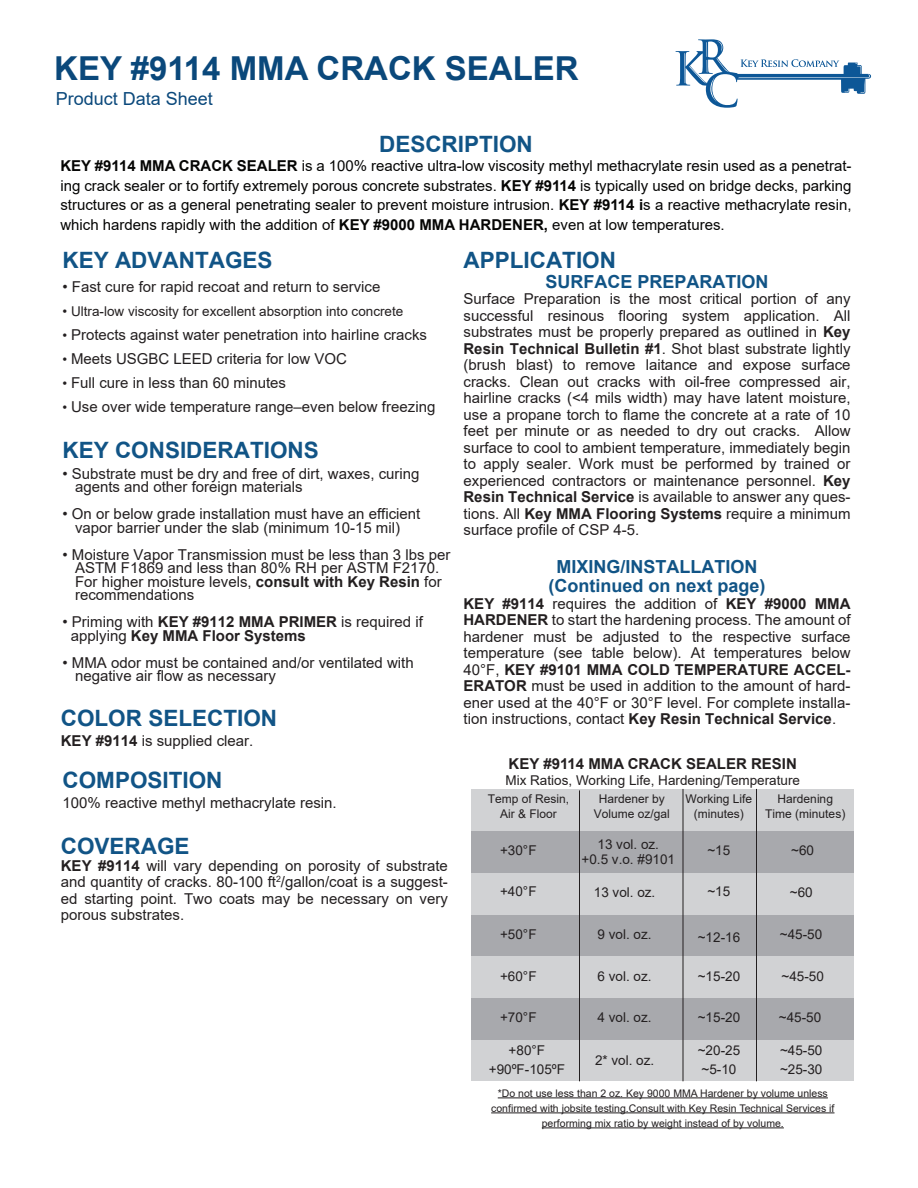
<style>
.page{position:relative;width:918px;height:1188px;background:#fff}
.page>*{position:absolute;margin:0;border:0;box-sizing:border-box;transform-origin:0 0}
.t1{font:700 33px "Arial";color:#0a487b}
.t2{font:700 22.5px "Arial";color:#115486}
.t3{font:700 18px/19.5px "Arial";color:#115486;text-align:center}
.t4{font:18px "Arial";color:#0a487b}
.t5{font:15px/16.5px "Arial";color:#231f20;text-align:justify}
.t6{font:15px/19.5px "Arial";color:#050504;text-align:justify}
.t7{font:700 15px/13.5px "Arial";color:#231f20}
.t8{font:13.5px/19.5px "Arial";color:#231f20;text-align:center}
.t9{font:12px/15px "Arial";color:#231f20;text-align:center}
.t10{font:10.5px/15px "Arial";color:#231f20;text-align:center}
.s1{font-weight:700}
.s2{font-size:13.5px}
.s3{font-weight:400}
</style>
<div class="page">
<div style="left:472px;top:1040px;width:382px;height:41px;background:#d1d2d4"></div>
<div style="left:472px;top:789px;width:382px;height:42px;background:#d1d2d4"></div>
<div style="left:472px;top:831px;width:382px;height:42px;background:#a8a9ad"></div>
<div style="left:472px;top:956px;width:382px;height:42px;background:#d1d2d4"></div>
<div style="left:471px;top:998px;width:383px;height:42px;background:#a8a9ad"></div>
<div style="left:472px;top:915px;width:382px;height:41px;background:#a8a9ad"></div>
<div style="left:472px;top:873px;width:382px;height:42px;background:#d1d2d4"></div>
<hr style="left:683px;top:789px;width:1px;height:292px;background:#231f20">
<hr style="left:756px;top:789px;width:1px;height:292px;background:#231f20">
<hr style="left:579px;top:790px;width:1px;height:291px;background:#231f20">
<hr style="left:498px;top:1098px;width:330px;height:1px;background:#231f20">
<hr style="left:491px;top:1113px;width:344px;height:1px;background:#231f20">
<hr style="left:542px;top:1128px;width:242px;height:1px;background:#231f20">
<svg style="left:675px;top:39px;width:196px;height:69px"></svg>
<h1 class="t1" style="left:54px;top:45px;width:526px">KEY #9114 MMA CRACK SEALER</h1>
<p class="t4" style="left:56px;top:86px;width:159px">Product Data Sheet</p>
<h2 class="t2" style="left:379px;top:128px;width:155px">DESCRIPTION</h2>
<p class="t6" style="left:60px;top:156px;width:793px"><span class="s1">KEY #9114 MMA CRACK SEALER</span> is a 100% reactive ultra-low viscosity methyl methacrylate resin used as a penetrat&shy;ing crack sealer or to fortify extremely porous concrete substrates. <span class="s1">KEY #9114</span> is typically used on bridge decks, parking structures or as a general penetrating sealer to prevent moisture intrusion. <span class="s1">KEY #9114 i</span>s a reactive methacrylate resin, which hardens rapidly with the addition of <span class="s1">KEY #9000 MMA HARDENER,</span> even at low temperatures.</p>
<h2 class="t2" style="left:63px;top:245px;width:212px">KEY ADVANTAGES</h2>
<p class="t5" style="left:63px;top:279px;width:319px">• Fast cure for rapid recoat and return to service</p>
<p class="t8" style="left:63px;top:302px;width:342px">• Ultra-low viscosity for excellent absorption into concrete</p>
<p class="t5" style="left:63px;top:327px;width:366px"><span class="s2">•</span> Protects against water penetration into hairline cracks</p>
<p class="t5" style="left:63px;top:351px;width:286px"><span class="s2">•</span> Meets USGBC LEED criteria for low VOC</p>
<p class="t5" style="left:63px;top:375px;width:225px"><span class="s2">•</span> Full cure in less than 60 minutes</p>
<p class="t5" style="left:63px;top:399px;width:374px"><span class="s2">•</span> Use over wide temperature range–even below freezing</p>
<h2 class="t2" style="left:464px;top:245px;width:154px">APPLICATION</h2>
<p class="t3" style="left:546px;top:272px;width:225px">SURFACE PREPARATION</p>
<p class="t5" style="left:464px;top:291px;width:389px">Surface Preparation is the most critical portion of any successful resinous flooring system application. All substrates must be properly prepared as outlined in <span class="s1">Key Resin Technical Bulletin #1</span>. Shot blast substrate lightly (brush blast) to remove laitance and expose surface cracks. Clean out cracks with oil-free compressed air, hairline cracks (&lt;4 mils width) may have latent moisture, use a propane torch to flame the concrete at a rate of 10 feet per minute or as needed to dry out cracks. Allow surface to cool to ambient temperature, immediately begin to apply sealer. Work must be performed by trained or experienced contractors or maintenance personnel. <span class="s1">Key Resin Technical Service</span> is available to answer any ques&shy;tions. All <span class="s1">Key MMA Flooring Systems</span> require a minimum surface profile of CSP 4-5.</p>
<p class="t3" style="left:549px;top:557px;width:219px">MIXING/INSTALLATION (Continued on next page)</p>
<p class="t5" style="left:464px;top:595px;width:389px"><span class="s1">KEY #9114</span> requires the addition of <span class="s1">KEY #9000 MMA HARDENER</span> to start the hardening process. The amount of hardener must be adjusted to the respective surface temperature (see table below). At temperatures below 40°F, <span class="s1">KEY #9101 MMA COLD TEMPERATURE ACCEL-ERATOR</span> must be used in addition to the amount of hard&shy;ener used at the 40°F or 30°F level. For complete installa&shy;tion instructions, contact <span class="s1">Key Resin Technical Service</span>.</p>
<h2 class="t2" style="left:63px;top:434px;width:258px">KEY CONSIDERATIONS</h2>
<p class="t5" style="left:75px;top:467px;width:346px;line-height:13.5px;text-indent:-13px">• Substrate must be dry and free of dirt, waxes, curing agents and other foreign materials</p>
<p class="t5" style="left:63px;top:507px;width:359px;line-height:13.5px;text-align:center">• On or below grade installation must have an efficient vapor barrier under the slab (minimum 10-15 mil)</p>
<p class="t5" style="left:75px;top:548px;width:377px;line-height:13.5px;text-align:left;text-indent:-13px">• Moisture Vapor Transmission must be less than 3 lbs per ASTM F1869 and less than 80% RH per ASTM F2170.<br>For higher moisture levels, <span class="s1">consult with Key Resin</span> for recommendations</p>
<p class="t7" style="left:71px;top:615px;width:354px;text-indent:-8px"><span class="s3">• Priming with</span> KEY #9112 MMA PRIMER <span class="s3">is required if applying</span> Key MMA Floor Systems</p>
<p class="t5" style="left:75px;top:656px;width:340px;line-height:13.5px;text-indent:-13px">• MMA odor must be contained and/or ventilated with negative air flow as necessary</p>
<h2 class="t2" style="left:61px;top:703px;width:218px">COLOR SELECTION</h2>
<p class="t5" style="left:61px;top:732px;width:194px"><span class="s1">KEY #9114</span> is supplied clear.</p>
<h2 class="t2" style="left:63px;top:764px;width:162px">COMPOSITION</h2>
<p class="t5" style="left:63px;top:794px;width:276px">100% reactive methyl methacrylate resin.</p>
<h2 class="t2" style="left:61px;top:830px;width:130px">COVERAGE</h2>
<p class="t5" style="left:61px;top:857px;width:389px"><span class="s1">KEY #9114</span> will vary depending on porosity of substrate and quantity of cracks. 80-100 ft<sup>2</sup>/gallon/coat is a suggest&shy;ed starting point. Two coats may be necessary on very porous substrates.</p>
<p class="t7" style="left:509px;top:757px;width:290px">KEY #9114 MMA CRACK SEALER RESIN</p>
<p class="t8" style="left:505px;top:771px;width:296px">Mix Ratios, Working Life, Hardening/Temperature</p>
<p class="t9" style="left:594px;top:792px;width:78px">Hardener by<br>Volume oz/gal</p>
<p class="t9" style="left:686px;top:792px;width:68px">Working Life (minutes)</p>
<p class="t9" style="left:765px;top:792px;width:82px">Hardening<br>Time (minutes)</p>
<p class="t9" style="left:488px;top:792px;width:83px">Temp of Resin,<br>Air &amp; Floor</p>
<p class="t8" style="left:500px;top:841px;width:38px">+30°F</p>
<p class="t8" style="left:582px;top:836px;width:95px;line-height:15px">13 vol. oz.<br>+0.5 v.o. #9101</p>
<p class="t8" style="left:707px;top:841px;width:24px">~15</p>
<p class="t8" style="left:707px;top:881px;width:24px">~15</p>
<p class="t8" style="left:698px;top:928px;width:44px">~12-16</p>
<p class="t8" style="left:698px;top:966px;width:44px">~15-20</p>
<p class="t8" style="left:698px;top:1008px;width:44px">~15-20</p>
<p class="t8" style="left:698px;top:1040px;width:44px;text-align:left">~20-25 ~5-10</p>
<p class="t8" style="left:791px;top:841px;width:24px">~60</p>
<p class="t8" style="left:790px;top:882px;width:24px">~60</p>
<p class="t8" style="left:780px;top:924px;width:44px">~45-50</p>
<p class="t8" style="left:782px;top:966px;width:44px">~45-50</p>
<p class="t8" style="left:779px;top:1008px;width:44px">~45-50</p>
<p class="t8" style="left:780px;top:1040px;width:44px;text-align:left">~45-50 ~25-30</p>
<p class="t8" style="left:500px;top:881px;width:38px">+40°F</p>
<p class="t8" style="left:500px;top:924px;width:38px">+50°F</p>
<p class="t8" style="left:500px;top:966px;width:38px">+60°F</p>
<p class="t8" style="left:500px;top:1008px;width:38px">+70°F</p>
<p class="t8" style="left:489px;top:1040px;width:78px">+80°F +90ºF-105ºF</p>
<p class="t10" style="left:491px;top:1086px;width:345px">*Do not use less than 2 oz. Key 9000 MMA Hardener by volume unless confirmed with jobsite testing.Consult with Key Resin Technical Services if performing mix ratio by weight instead of by volume.</p>
<p class="t8" style="left:594px;top:882px;width:63px">13 vol. oz.</p>
<p class="t8" style="left:598px;top:924px;width:56px">9 vol. oz.</p>
<p class="t8" style="left:598px;top:966px;width:56px">6 vol. oz.</p>
<p class="t8" style="left:598px;top:1008px;width:56px">4 vol. oz.</p>
<p class="t8" style="left:595px;top:1051px;width:61px">2* vol. oz.</p>
</div>
